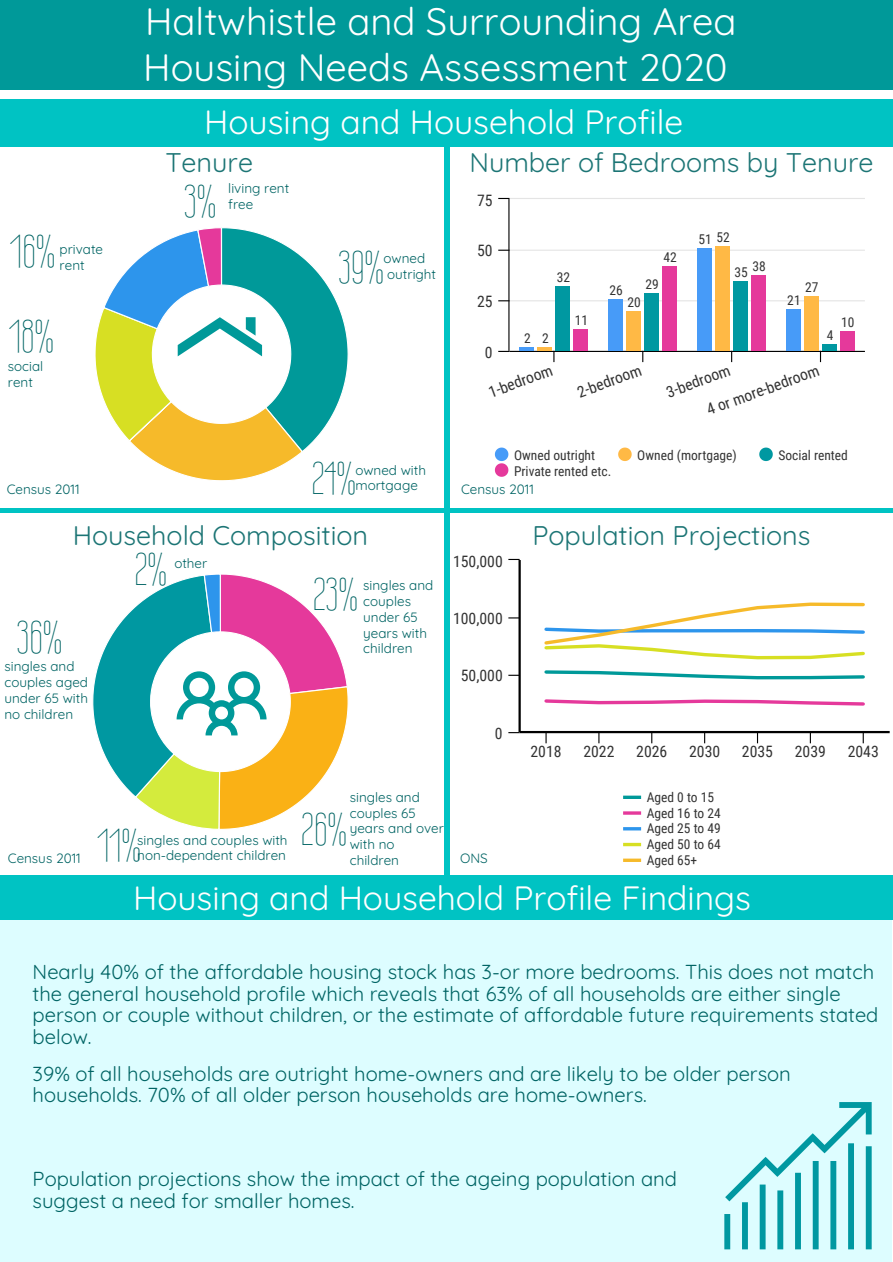
<style>
.page{position:relative;width:893px;height:1262px;background:#fff}
.page>*{position:absolute;margin:0;border:0;box-sizing:border-box;transform-origin:0 0}
.t1{font:46.05px "Wire One";color:#006464}
.t2{font:300 38.25px/46px "Quicksand";color:#fff}
.t3{font:300 33.75px "Quicksand";color:#fff}
.t4{font:300 27px "Quicksand";color:#1c7575}
.t5{font:300 20.25px/21.3px "Quicksand";color:#006464}
.t6{font:15.75px/30.3px "Roboto Condensed";color:#333}
.t7{font:300 13.5px/15.8px "Quicksand";color:#006464}
.t8{font:13.5px/15.8px "Roboto Condensed";color:#333}
</style>
<div class="page">
<div style="left:0;top:919px;width:891px;height:342px;background:#ddfdff"></div>
<div style="left:0;top:875px;width:892px;height:44px;background:#00c3c3"></div>
<div style="left:0;top:0;width:892px;height:90px;background:#099"></div>
<div style="left:0;top:99px;width:892px;height:47px;background:#00c3c3"></div>
<svg style="left:95px;top:227px;width:254px;height:254px"></svg>
<div style="left:444px;top:146px;width:6px;height:729px;background:#00c3c3"></div>
<div style="left:0;top:508px;width:892px;height:5px;background:#00c3c3"></div>
<hr style="left:509px;top:198px;width:355px;height:1px;background:#e4e4e4">
<hr style="left:509px;top:250px;width:355px;height:1px;background:#e4e4e4">
<hr style="left:509px;top:300px;width:355px;height:1px;background:#e4e4e4">
<svg style="left:819px;top:352px;width:2px;height:10px"></svg>
<hr style="left:509px;top:351px;width:355px;height:1px;background:#000">
<hr style="left:508px;top:199px;width:1px;height:152px;background:#000">
<hr style="left:519px;top:347px;width:15px;height:4px;background:#479bf8">
<div style="left:608px;top:299px;width:15px;height:52px;background:#479bf8"></div>
<div style="left:697px;top:248px;width:15px;height:103px;background:#479bf8"></div>
<div style="left:786px;top:309px;width:14px;height:42px;background:#479bf8"></div>
<hr style="left:537px;top:347px;width:15px;height:4px;background:#ffb945">
<div style="left:626px;top:311px;width:15px;height:40px;background:#ffb945"></div>
<div style="left:715px;top:246px;width:15px;height:105px;background:#ffb945"></div>
<div style="left:804px;top:297px;width:14px;height:54px;background:#ffb945"></div>
<div style="left:555px;top:287px;width:15px;height:64px;background:#0098a1"></div>
<div style="left:644px;top:293px;width:15px;height:58px;background:#0098a1"></div>
<div style="left:733px;top:281px;width:14px;height:70px;background:#0098a1"></div>
<div style="left:822px;top:344px;width:14px;height:7px;background:#0098a1"></div>
<div style="left:573px;top:329px;width:15px;height:22px;background:#e5399b"></div>
<div style="left:662px;top:266px;width:15px;height:85px;background:#e5399b"></div>
<div style="left:751px;top:275px;width:14px;height:76px;background:#e5399b"></div>
<div style="left:840px;top:332px;width:14px;height:19px;background:#e5399b"></div>
<svg style="left:618px;top:447px;width:13px;height:14px"></svg>
<svg style="left:759px;top:447px;width:13px;height:14px"></svg>
<svg style="left:495px;top:447px;width:13px;height:30px"></svg>
<hr style="left:519px;top:731px;width:370px;height:2px;background:#000">
<svg style="left:508px;top:674px;width:10px;height:2px"></svg>
<hr style="left:518px;top:560px;width:2px;height:172px;background:#000">
<svg style="left:544px;top:670px;width:321px;height:10px"></svg>
<svg style="left:544px;top:699px;width:321px;height:7px"></svg>
<svg style="left:544px;top:602px;width:321px;height:58px"></svg>
<svg style="left:623px;top:795px;width:18px;height:4px"></svg>
<hr style="left:623px;top:811px;width:18px;height:3px;background:#e5399b">
<hr style="left:623px;top:827px;width:18px;height:3px;background:#2d95ec">
<svg style="left:623px;top:842px;width:18px;height:4px"></svg>
<svg style="left:623px;top:858px;width:18px;height:4px"></svg>
<svg style="left:92px;top:574px;width:256px;height:256px"></svg>
<svg style="left:724px;top:1102px;width:147px;height:147px"></svg>
<h2 class="t2" style="left:143px;top:-6px;width:594px">Haltwhistle and Surrounding Area<br>Housing Needs Assessment 2020</h2>
<h3 class="t3" style="left:204px;top:96px;width:480px">Housing and Household Profile</h3>
<h3 class="t4" style="left:165px;top:141px;width:89px">Tenure</h3>
<h3 class="t4" style="left:469px;top:141px;width:405px">Number of Bedrooms by Tenure</h3>
<h1 class="t1" style="left:184px;top:176px;width:34px">3%</h1>
<p class="t7" style="left:228px;top:179px;width:62px">living rent free</p>
<p class="t6" style="left:477px;top:184px;width:17px">75</p>
<h1 class="t1" style="left:11px;top:225px;width:46px">16%</h1>
<p class="t7" style="left:60px;top:240px;width:45px">private rent</p>
<h1 class="t1" style="left:338px;top:242px;width:47px">39%</h1>
<p class="t7" style="left:383px;top:249px;width:54px">owned outright</p>
<p class="t6" style="left:477px;top:235px;width:17px">50</p>
<p class="t6" style="left:477px;top:286px;width:17px">25</p>
<p class="t8" style="left:556px;top:269px;width:15px">32</p>
<p class="t8" style="left:698px;top:231px;width:15px">51</p>
<p class="t8" style="left:716px;top:228px;width:15px">52</p>
<p class="t8" style="left:663px;top:249px;width:15px">42</p>
<p class="t8" style="left:752px;top:258px;width:15px">38</p>
<p class="t8" style="left:734px;top:263px;width:15px">35</p>
<p class="t8" style="left:609px;top:281px;width:15px">26</p>
<p class="t8" style="left:645px;top:276px;width:15px">29</p>
<p class="t8" style="left:627px;top:294px;width:15px">20</p>
<p class="t8" style="left:805px;top:279px;width:15px">27</p>
<p class="t8" style="left:787px;top:291px;width:15px">21</p>
<h1 class="t1" style="left:9px;top:311px;width:46px">18%</h1>
<p class="t7" style="left:8px;top:357px;width:37px">social rent</p>
<p class="t6" style="left:485px;top:336px;width:9px">0</p>
<p class="t8" style="left:524px;top:330px;width:8px">2</p>
<p class="t8" style="left:542px;top:330px;width:8px">2</p>
<p class="t8" style="left:574px;top:312px;width:15px">11</p>
<p class="t8" style="left:826px;top:326px;width:8px">4</p>
<p class="t6" style="left:483px;top:377px;width:68px;rotate:-20deg">1-bedroom</p>
<p class="t6" style="left:572px;top:377px;width:68px;rotate:-20deg">2-bedroom</p>
<p class="t6" style="left:691px;top:366px;width:120px;text-indent:-32px;rotate:-20deg">3-bedroom<br>4 or more-bedroom</p>
<p class="t8" style="left:841px;top:314px;width:15px">10</p>
<p class="t8" style="left:514px;top:447px;width:83px">Owned outright</p>
<p class="t8" style="left:637px;top:447px;width:101px">Owned (mortgage)</p>
<p class="t8" style="left:778px;top:447px;width:71px">Social rented</p>
<p class="t8" style="left:514px;top:462px;width:99px">Private rented etc.</p>
<h1 class="t1" style="left:312px;top:453px;width:46px">24%</h1>
<p class="t7" style="left:355px;top:460px;width:72px">owned with mortgage</p>
<p class="t7" style="left:7px;top:479px;width:74px">Census 2011</p>
<p class="t7" style="left:461px;top:479px;width:74px">Census 2011</p>
<h1 class="t1" style="left:17px;top:612px;width:47px">36%</h1>
<h3 class="t4" style="left:73px;top:515px;width:297px">Household Composition</h3>
<h1 class="t1" style="left:135px;top:544px;width:34px">2%</h1>
<p class="t7" style="left:174px;top:554px;width:34px">other</p>
<h1 class="t1" style="left:313px;top:568px;width:47px">23%</h1>
<p class="t7" style="left:363px;top:576px;width:72px">singles and couples under 65 years with children</p>
<p class="t7" style="left:4px;top:657px;width:85px">singles and couples aged under 65 with no children</p>
<p class="t6" style="left:453px;top:545px;width:51px">150,000</p>
<p class="t6" style="left:453px;top:603px;width:51px">100,000</p>
<p class="t6" style="left:461px;top:660px;width:43px">50,000</p>
<p class="t6" style="left:495px;top:717px;width:9px">0</p>
<p class="t7" style="left:350px;top:787px;width:96px">singles and couples 65 years and over with no children</p>
<h1 class="t1" style="left:301px;top:803px;width:47px">26%</h1>
<h1 class="t1" style="left:98px;top:820px;width:45px">11%</h1>
<p class="t7" style="left:137px;top:830px;width:152px">singles and couples with non-dependent children</p>
<p class="t7" style="left:8px;top:848px;width:74px">Census 2011</p>
<p class="t7" style="left:460px;top:848px;width:29px">ONS</p>
<h3 class="t4" style="left:532px;top:515px;width:279px">Population Projections</h3>
<p class="t6" style="left:530px;top:735px;width:33px">2018</p>
<p class="t6" style="left:583px;top:735px;width:33px">2022</p>
<p class="t6" style="left:636px;top:735px;width:33px">2026</p>
<p class="t6" style="left:689px;top:735px;width:33px">2030</p>
<p class="t6" style="left:742px;top:735px;width:33px">2035</p>
<p class="t6" style="left:794px;top:735px;width:33px">2039</p>
<p class="t6" style="left:847px;top:735px;width:33px">2043</p>
<p class="t8" style="left:646px;top:788px;width:75px">Aged 0 to 15<br>Aged 16 to 24<br>Aged 25 to 49<br>Aged 50 to 64<br>Aged 65+</p>
<h3 class="t3" style="left:133px;top:871px;width:619px">Housing and Household Profile Findings</h3>
<p class="t5" style="left:33px;top:959px;width:847px">Nearly 40% of the affordable housing stock has 3-or more bedrooms. This does not match the general household profile which reveals that 63% of all households are either single person or couple without children, or the estimate of affordable future requirements stated below.</p>
<p class="t5" style="left:33px;top:1060px;width:759px">39% of all households are outright home-owners and are likely to be older person households. 70% of all older person households are home-owners.</p>
<p class="t5" style="left:33px;top:1166px;width:646px">Population projections show the impact of the ageing population and suggest a need for smaller homes.</p>
</div>
